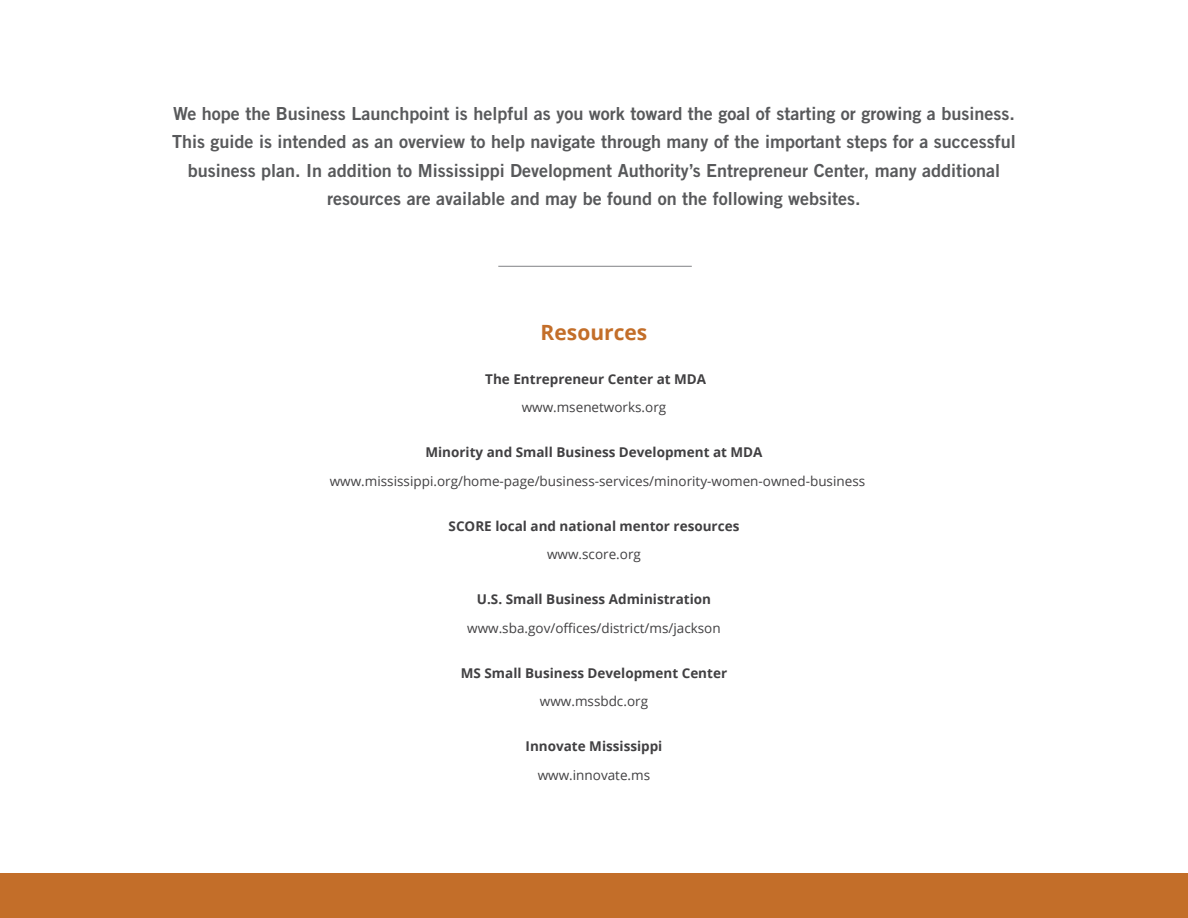
<style>
.page{position:relative;width:1188px;height:918px;background:#fff}
.page>*{position:absolute;margin:0;border:0;box-sizing:border-box;transform-origin:0 0}
.t1{font:700 21px "Open Sans";color:#c36e29}
.t2{font:18px/28.5px "Trade Gothic Bold Two";color:#58595b;text-align:center}
.t3{font:700 13.5px "Open Sans";color:#414042}
.t4{font:13.5px "Open Sans";color:#414042}
</style>
<div class="page">
<div style="left:0;top:873px;width:1188px;height:45px;background:#c36e29"></div>
<hr style="left:498px;top:266px;width:194px;height:1px;background:#808285">
<p class="t2" style="left:172px;top:99px;width:845px">We hope the Business Launchpoint is helpful as you work toward the goal of starting or growing a business.<br>This guide is intended as an overview to help navigate through many of the important steps for a successful business plan. In addition to Mississippi Development Authority’s Entrepreneur Center, many additional resources are available and may be found on the following websites.</p>
<p class="t1" style="left:541px;top:318px;width:108px">Resources</p>
<p class="t3" style="left:485px;top:370px;width:223px">The Entrepreneur Center at MDA</p>
<p class="t4" style="left:522px;top:398px;width:146px">www.msenetworks.org</p>
<p class="t3" style="left:425px;top:443px;width:339px">Minority and Small Business Development at MDA</p>
<p class="t4" style="left:330px;top:472px;width:537px">www.mississippi.org/home-page/business-services/minority-women-owned-business</p>
<p class="t3" style="left:449px;top:517px;width:292px">SCORE local and national mentor resources</p>
<p class="t4" style="left:547px;top:545px;width:95px">www.score.org</p>
<p class="t3" style="left:477px;top:590px;width:236px">U.S. Small Business Administration</p>
<p class="t4" style="left:467px;top:619px;width:255px">www.sba.gov/offices/district/ms/jackson</p>
<p class="t3" style="left:461px;top:664px;width:268px">MS Small Business Development Center</p>
<p class="t4" style="left:540px;top:692px;width:110px">www.mssbdc.org</p>
<p class="t3" style="left:526px;top:737px;width:138px">Innovate Mississippi</p>
<p class="t4" style="left:538px;top:766px;width:114px">www.innovate.ms</p>
</div>
